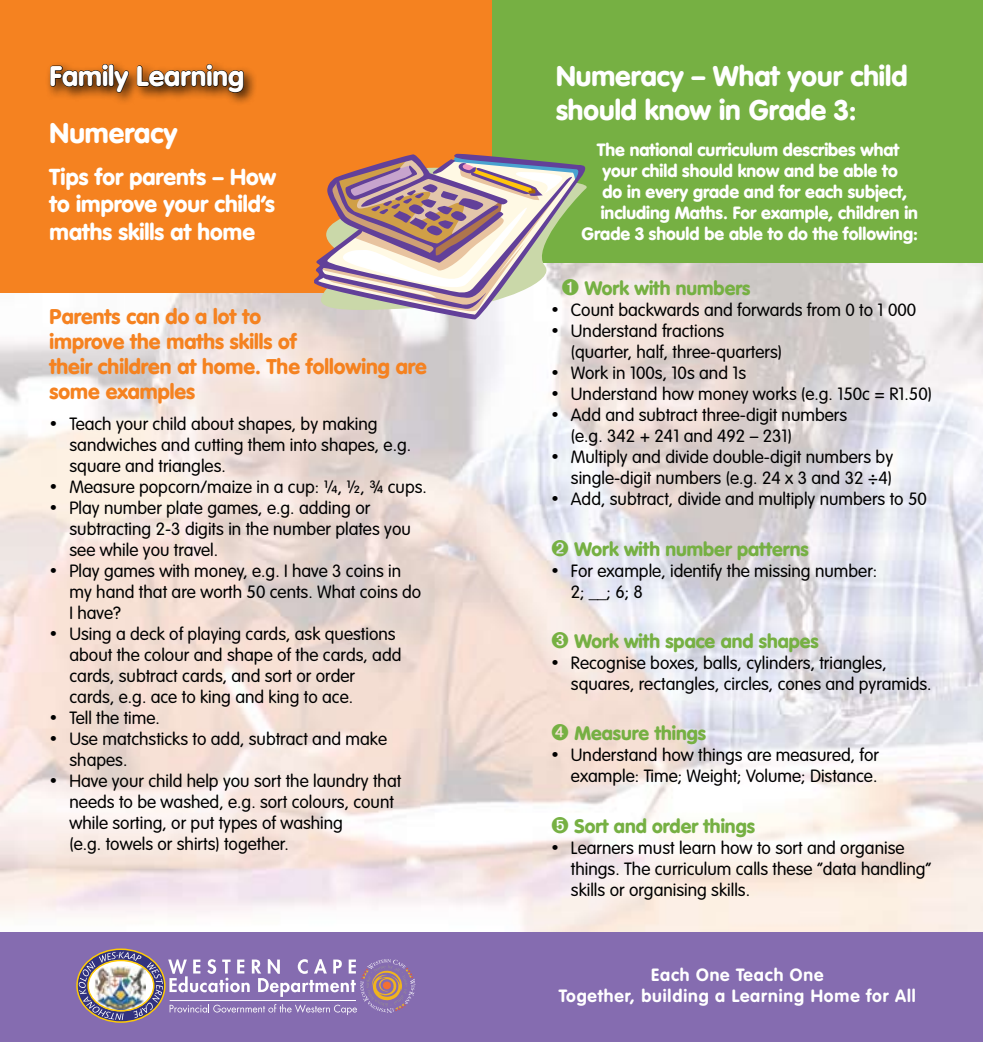
<style>
.page{position:relative;width:983px;height:1042px;background:#fff}
.page>*{position:absolute;margin:0;border:0;box-sizing:border-box;transform-origin:0 0}
.t1{font:900 28px/33.6px "VAG Rounded Std";color:#fff}
.t2{font:900 22.75px/27.3px "VAG Rounded Std";color:#fff;text-align:justify}
.t3{font:900 21px/25.2px "VAG Rounded Std";color:#f58220}
.t4{font:900 19.25px "VAG Rounded Std";color:#76b043}
.t5{font:300 17.5px/21px "VAG Rounded Std";color:#000}
.t6{font:900 17.5px "VAG Rounded Std";color:#fff}
.t7{font:700 17.5px/21px "VAG Rounded Std";letter-spacing:.05em;color:#fff;text-align:center}
</style>
<div class="page">
<img style="left:0;top:263px;width:982px;height:670px">
<div style="left:491px;top:0;width:491px;height:263px;background:#76b043"></div>
<div style="left:0;top:0;width:491px;height:293px;background:#f58220"></div>
<div style="left:46px;top:59px;width:212px;height:46px;background:#000;opacity:.75"></div>
<svg style="left:50px;top:64px;width:79px;height:29px"></svg>
<svg style="left:136px;top:64px;width:108px;height:29px"></svg>
<svg style="left:313px;top:259px;width:272px;height:60px"></svg>
<div style="left:0;top:933px;width:982px;height:109px;background:#856cb0"></div>
<svg style="left:76px;top:948px;width:339px;height:75px"></svg>
<svg style="left:319px;top:153px;width:267px;height:164px"></svg>
<h1 class="t1" style="left:50px;top:49px;width:196px;line-height:56.7px">Family Learning<br>Numeracy</h1>
<h2 class="t2" style="left:50px;top:164px;width:228px">Tips for parents – How to improve your child’s maths skills at home</h2>
<p class="t3" style="left:50px;top:304px;width:378px">Parents can do a lot to<br>improve the maths skills of<br>their children at home. The following are some examples</p>
<p class="t5" style="left:69px;top:414px;width:343px;text-indent:-20px">• Teach your child about shapes, by making sandwiches and cutting them into shapes, e.g. square and triangles.</p>
<p class="t5" style="left:50px;top:477px;width:379px">• Measure popcorn/maize in a cup: ¼, ½, ¾ cups.</p>
<p class="t5" style="left:69px;top:498px;width:343px;text-indent:-20px">• Play number plate games, e.g. adding or subtracting 2-3 digits in the number plates you see while you travel.</p>
<p class="t5" style="left:69px;top:561px;width:353px;text-indent:-20px">• Play games with money, e.g. I have 3 coins in my hand that are worth 50 cents. What coins do<br>I have?</p>
<p class="t5" style="left:69px;top:624px;width:333px;text-indent:-20px">• Using a deck of playing cards, ask questions about the colour and shape of the cards, add cards, subtract cards, and sort or order cards, e.g. ace to king and king to ace.</p>
<p class="t5" style="left:50px;top:708px;width:112px">• Tell the time.</p>
<p class="t5" style="left:69px;top:729px;width:319px;text-indent:-20px">• Use matchsticks to add, subtract and make shapes.</p>
<p class="t5" style="left:69px;top:771px;width:333px;text-indent:-20px">• Have your child help you sort the laundry that needs to be washed, e.g. sort colours, count while sorting, or put types of washing<br>(e.g. towels or shirts) together.</p>
<h1 class="t1" style="left:556px;top:60px;width:353px">Numeracy – What your child should know in Grade 3:</h1>
<p class="t6" style="left:597px;top:139px;width:303px">The national curriculum describes what</p>
<p class="t6" style="left:602px;top:160px;width:297px">your child should know and be able to</p>
<p class="t6" style="left:602px;top:181px;width:306px">do in every grade and for each subject,</p>
<p class="t6" style="left:600px;top:202px;width:319px">including Maths. For example, children in</p>
<p class="t6" style="left:581px;top:223px;width:338px">Grade 3 should be able to do the following:</p>
<p class="t4" style="left:561px;top:277px;width:190px">➊ Work with numbers</p>
<p class="t5" style="left:551px;top:300px;width:366px">• Count backwards and forwards from 0 to 1 000</p>
<p class="t5" style="left:570px;top:321px;width:212px;text-indent:-20px">• Understand fractions (quarter, half, three-quarters)</p>
<p class="t5" style="left:551px;top:363px;width:197px">• Work in 100s, 10s and 1s</p>
<p class="t5" style="left:551px;top:384px;width:382px">• Understand how money works (e.g. 150c = R1.50)</p>
<p class="t5" style="left:570px;top:405px;width:278px;text-indent:-20px">• Add and subtract three-digit numbers (e.g. 342 + 241 and 492 – 231)</p>
<p class="t5" style="left:551px;top:447px;width:343px;text-align:right">• Multiply and divide double-digit numbers by single-digit numbers (e.g. 24 x 3 and 32 ÷4)</p>
<p class="t5" style="left:551px;top:489px;width:377px">• Add, subtract, divide and multiply numbers to 50</p>
<p class="t4" style="left:551px;top:537px;width:259px">➋ Work with number patterns</p>
<p class="t5" style="left:570px;top:560px;width:308px;text-indent:-20px">• For example, identify the missing number:<br>2; __; 6; 8</p>
<p class="t4" style="left:551px;top:629px;width:269px">➌ Work with space and shapes</p>
<p class="t5" style="left:570px;top:653px;width:362px;text-indent:-20px">• Recognise boxes, balls, cylinders, triangles, squares, rectangles, circles, cones and pyramids.</p>
<p class="t4" style="left:551px;top:722px;width:156px">➍ Measure things</p>
<p class="t5" style="left:551px;top:745px;width:329px;text-align:right">• Understand how things are measured, for example: Time; Weight; Volume; Distance.</p>
<p class="t4" style="left:551px;top:814px;width:205px">➎ Sort and order things</p>
<p class="t5" style="left:570px;top:838px;width:362px;text-indent:-20px">• Learners must learn how to sort and organise things. The curriculum calls these “data handling” skills or organising skills.</p>
<p class="t7" style="left:558px;top:965px;width:358px">Each One Teach One<br>Together, building a Learning Home for All</p>
</div>
